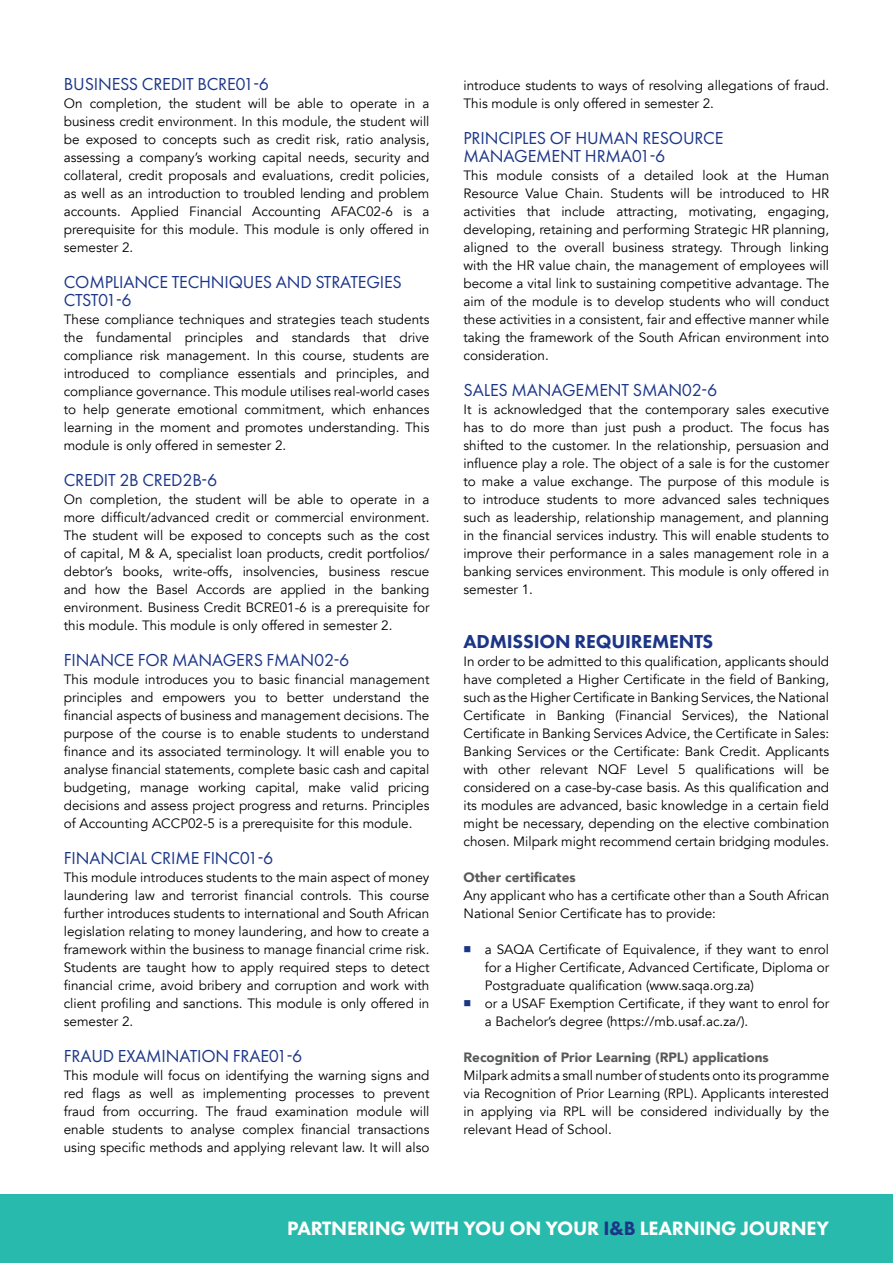
<style>
.page{position:relative;width:893px;height:1263px;background:#fff}
.page>*{position:absolute;margin:0;border:0;box-sizing:border-box;transform-origin:0 0}
.t1{font:800 20.1px "Futura PT";letter-spacing:-.01em;color:#fff}
.t2{font:800 19.5px "Futura PT";letter-spacing:-.01em;color:#1c3687}
.t3{font:18px/18px "Futura PT";letter-spacing:-.01em;color:#1c3687}
.t4{font:13.5px/18px "Avenir";color:#000;text-align:justify}
.t5{font:900 13.5px "Avenir";color:#58595b}
.s1{color:#1c3687}
</style>
<div class="page">
<div style="left:0;top:1195px;width:893px;height:68px;background:#28bbad"></div>
<h3 class="t3" style="left:64px;top:75px;width:207px">BUSINESS CREDIT BCRE01-6</h3>
<p class="t4" style="left:64px;top:95px;width:367px">On completion, the student will be able to operate in a business credit environment. In this module, the student will be exposed to concepts such as credit risk, ratio analysis, assessing a company’s working capital needs, security and collateral, credit proposals and evaluations, credit policies, as well as an introduction to troubled lending and problem accounts. Applied Financial Accounting AFAC02-6 is a prerequisite for this module. This module is only offered in semester 2.</p>
<h3 class="t3" style="left:64px;top:273px;width:340px">COMPLIANCE TECHNIQUES AND STRATEGIES<br>CTST01-6</h3>
<p class="t4" style="left:64px;top:311px;width:367px">These compliance techniques and strategies teach students the fundamental principles and standards that drive compliance risk management. In this course, students are introduced to compliance essentials and principles, and compliance governance. This module utilises real-world cases to help generate emotional commitment, which enhances learning in the moment and promotes understanding. This module is only offered in semester 2.</p>
<h3 class="t3" style="left:64px;top:471px;width:155px">CREDIT 2B CRED2B-6</h3>
<p class="t4" style="left:64px;top:491px;width:367px">On completion, the student will be able to operate in a more difficult/advanced credit or commercial environment.<br>The student will be exposed to concepts such as the cost of capital, M &amp; A, specialist loan products, credit portfolios/ debtor’s books, write-offs, insolvencies, business rescue and how the Basel Accords are applied in the banking environment. Business Credit BCRE01-6 is a prerequisite for this module. This module is only offered in semester 2.</p>
<h3 class="t3" style="left:64px;top:651px;width:287px">FINANCE FOR MANAGERS FMAN02-6</h3>
<p class="t4" style="left:64px;top:671px;width:367px">This module introduces you to basic financial management principles and empowers you to better understand the financial aspects of business and management decisions. The purpose of the course is to enable students to understand finance and its associated terminology. It will enable you to analyse financial statements, complete basic cash and capital budgeting, manage working capital, make valid pricing decisions and assess project progress and returns. Principles of Accounting ACCP02-5 is a prerequisite for this module.</p>
<h3 class="t3" style="left:64px;top:849px;width:211px">FINANCIAL CRIME FINC01-6</h3>
<p class="t4" style="left:64px;top:869px;width:367px">This module introduces students to the main aspect of money laundering law and terrorist financial controls. This course further introduces students to international and South African legislation relating to money laundering, and how to create a framework within the business to manage financial crime risk.<br>Students are taught how to apply required steps to detect financial crime, avoid bribery and corruption and work with client profiling and sanctions. This module is only offered in semester 2.</p>
<h3 class="t3" style="left:64px;top:1047px;width:240px">FRAUD EXAMINATION FRAE01-6</h3>
<p class="t4" style="left:64px;top:1067px;width:367px">This module will focus on identifying the warning signs and red flags as well as implementing processes to prevent fraud from occurring. The fraud examination module will enable students to analyse complex financial transactions using specific methods and applying relevant law. It will also</p>
<p class="t4" style="left:463px;top:77px;width:367px">introduce students to ways of resolving allegations of fraud.<br>This module is only offered in semester 2.</p>
<h3 class="t3" style="left:464px;top:129px;width:261px">PRINCIPLES OF HUMAN RESOURCE<br>MANAGEMENT HRMA01-6</h3>
<p class="t4" style="left:463px;top:167px;width:367px">This module consists of a detailed look at the Human Resource Value Chain. Students will be introduced to HR activities that include attracting, motivating, engaging, developing, retaining and performing Strategic HR planning, aligned to the overall business strategy. Through linking with the HR value chain, the management of employees will become a vital link to sustaining competitive advantage. The aim of the module is to develop students who will conduct these activities in a consistent, fair and effective manner while taking the framework of the South African environment into consideration.</p>
<h3 class="t3" style="left:464px;top:381px;width:255px">SALES MANAGEMENT SMAN02-6</h3>
<p class="t4" style="left:463px;top:401px;width:367px">It is acknowledged that the contemporary sales executive has to do more than just push a product. The focus has shifted to the customer. In the relationship, persuasion and influence play a role. The object of a sale is for the customer to make a value exchange. The purpose of this module is to introduce students to more advanced sales techniques such as leadership, relationship management, and planning in the financial services industry. This will enable students to improve their performance in a sales management role in a banking services environment. This module is only offered in semester 1.</p>
<h2 class="t2" style="left:464px;top:629px;width:251px">ADMISSION REQUIREMENTS</h2>
<p class="t4" style="left:463px;top:653px;width:367px">In order to be admitted to this qualification, applicants should have completed a Higher Certificate in the field of Banking, such as the Higher Certificate in Banking Services, the National Certificate in Banking (Financial Services), the National Certificate in Banking Services Advice, the Certificate in Sales:<br>Banking Services or the Certificate: Bank Credit. Applicants with other relevant NQF Level 5 qualifications will be considered on a case-by-case basis. As this qualification and its modules are advanced, basic knowledge in a certain field might be necessary, depending on the elective combination chosen. Milpark might recommend certain bridging modules.</p>
<p class="t5" style="left:463px;top:866px;width:114px">Other certificates</p>
<p class="t4" style="left:463px;top:887px;width:367px">Any applicant who has a certificate other than a South African<br>National Senior Certificate has to provide:</p>
<p class="t4" style="left:485px;top:941px;width:346px;text-indent:-21px"><span class="s1">■</span> a SAQA Certificate of Equivalence, if they want to enrol for a Higher Certificate, Advanced Certificate, Diploma or Postgraduate qualification (www.saqa.org.za)</p>
<p class="t4" style="left:485px;top:995px;width:346px;text-indent:-21px"><span class="s1">■</span> or a USAF Exemption Certificate, if they want to enrol for a Bachelor’s degree (https://mb.usaf.ac.za/).</p>
<p class="t5" style="left:463px;top:1046px;width:307px">Recognition of Prior Learning (RPL) applications</p>
<p class="t4" style="left:463px;top:1067px;width:367px">Milpark admits a small number of students onto its programme via Recognition of Prior Learning (RPL). Applicants interested in applying via RPL will be considered individually by the relevant Head of School.</p>
<h1 class="t1" style="left:287px;top:1215px;width:543px">PARTNERING WITH YOU ON YOUR <span class="s1">I&amp;B</span> LEARNING JOURNEY</h1>
</div>
